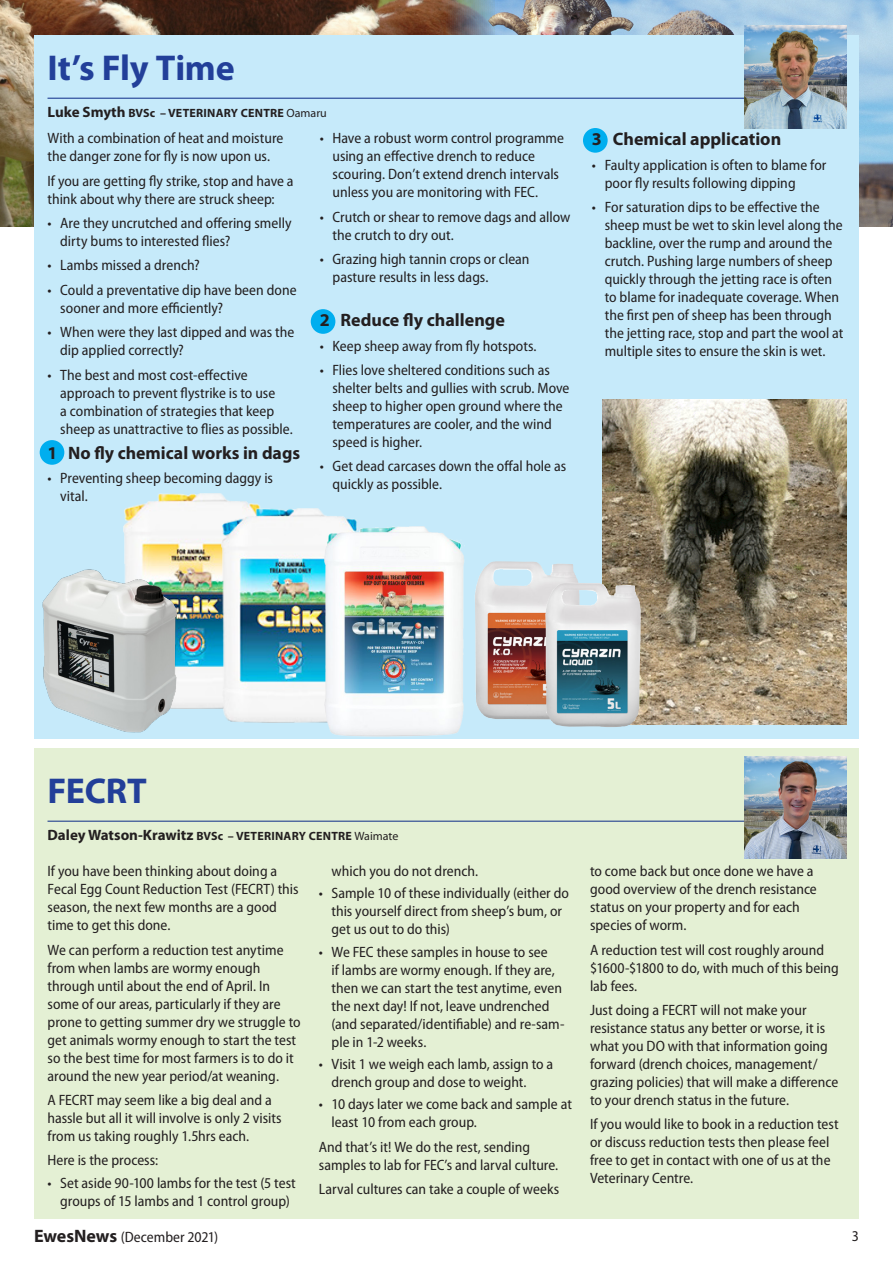
<style>
.page{position:relative;width:893px;height:1263px;background:#fff}
.page>*{position:absolute;margin:0;border:0;box-sizing:border-box;transform-origin:0 0}
.t1{font:700 36px "Myriad Pro";letter-spacing:-.005em;color:#223f99}
.t2{font:700 18px "Myriad Pro";color:#231f20}
.t3{font:semi-condensed 15px/18px "Myriad Pro";color:#231f20}
.text{font:700 12px "Myriad Pro";letter-spacing:.02em;color:#231f20}
.s1{font-size:15px}
.s2{font-weight:400}
.s3{font-weight:700;font-stretch:normal;font-size:18px}
</style>
<div class="page">
<img style="left:494px;top:0;width:399px;height:227px">
<img style="left:0;top:0;width:494px;height:227px">
<div style="left:34px;top:36px;width:825px;height:703px;background:#c6eafa"></div>
<div style="left:40px;top:440px;width:24px;height:25px;background:#00aeef;border-radius:50%"></div>
<div style="left:583px;top:128px;width:25px;height:25px;background:#00aeef;border-radius:50%"></div>
<div style="left:311px;top:309px;width:24px;height:25px;background:#00aeef;border-radius:50%"></div>
<hr style="left:48px;top:98px;width:712px;height:1px;background:#0d2b87">
<img style="left:744px;top:26px;width:102px;height:102px">
<img style="left:602px;top:399px;width:244px;height:325px">
<img style="left:124px;top:493px;width:139px;height:215px">
<img style="left:221px;top:509px;width:136px;height:214px">
<img style="left:42px;top:568px;width:137px;height:165px">
<img style="left:325px;top:527px;width:139px;height:209px">
<img style="left:475px;top:561px;width:104px;height:159px">
<img style="left:545px;top:583px;width:96px;height:144px">
<div style="left:34px;top:748px;width:825px;height:471px;background:#e4f0d4"></div>
<hr style="left:48px;top:821px;width:705px;height:1px;background:#0d2b87">
<img style="left:744px;top:756px;width:102px;height:102px">
<p class="t1" style="left:48px;top:44px;width:189px">It’s Fly Time</p>
<p class="text" style="left:48px;top:105px;width:281px"><span class="s1">Luke Smyth</span> BVSc – VETERINARY CENTRE <span class="s2">Oamaru</span></p>
<p class="t3" style="left:48px;top:130px;width:237px">With a combination of heat and moisture the danger zone for fly is now upon us.</p>
<p class="t3" style="left:48px;top:172px;width:248px">If you are getting fly strike, stop and have a think about why there are struck sheep:</p>
<p class="t3" style="left:60px;top:214px;width:233px;text-indent:-13px">• Are they uncrutched and offering smelly dirty bums to interested flies?</p>
<p class="t3" style="left:48px;top:257px;width:154px">• Lambs missed a drench?</p>
<p class="t3" style="left:60px;top:281px;width:238px;text-indent:-13px">• Could a preventative dip have been done sooner and more efficiently?</p>
<p class="t3" style="left:60px;top:323px;width:236px;text-indent:-13px">• When were they last dipped and was the dip applied correctly?</p>
<p class="t3" style="left:60px;top:366px;width:234px;text-indent:-13px">• The best and most cost-effective approach to prevent flystrike is to use<br>a combination of strategies that keep sheep as unattractive to flies as possible.</p>
<p class="t2" style="left:48px;top:441px;width:254px">1 No fly chemical works in dags</p>
<p class="t3" style="left:60px;top:469px;width:214px;text-indent:-13px">• Preventing sheep becoming daggy is vital.</p>
<p class="t3" style="left:332px;top:130px;width:233px;text-indent:-13px">• Have a robust worm control programme using an effective drench to reduce scouring. Don’t extend drench intervals unless you are monitoring with FEC.</p>
<p class="t3" style="left:332px;top:208px;width:240px;text-indent:-13px">• Crutch or shear to remove dags and allow the crutch to dry out.</p>
<p class="t3" style="left:332px;top:250px;width:198px;text-indent:-13px">• Grazing high tannin crops or clean pasture results in less dags.</p>
<p class="t2" style="left:320px;top:308px;width:187px">2 Reduce fly challenge</p>
<p class="t3" style="left:320px;top:337px;width:218px">• Keep sheep away from fly hotspots.</p>
<p class="t3" style="left:332px;top:361px;width:238px;text-indent:-13px">• Flies love sheltered conditions such as shelter belts and gullies with scrub. Move sheep to higher open ground where the temperatures are cooler, and the wind speed is higher.</p>
<p class="t3" style="left:332px;top:458px;width:235px;text-indent:-13px">• Get dead carcases down the offal hole as quickly as possible.</p>
<p class="t2" style="left:592px;top:128px;width:191px">3 Chemical application</p>
<p class="t3" style="left:605px;top:156px;width:223px;text-indent:-13px">• Faulty application is often to blame for poor fly results following dipping</p>
<p class="t3" style="left:605px;top:199px;width:240px;text-indent:-13px">• For saturation dips to be effective the sheep must be wet to skin level along the backline, over the rump and around the crutch. Pushing large numbers of sheep quickly through the jetting race is often to blame for inadequate coverage. When the first pen of sheep has been through the jetting race, stop and part the wool at multiple sites to ensure the skin is wet.</p>
<p class="t1" style="left:48px;top:767px;width:101px">FECRT</p>
<p class="text" style="left:48px;top:828px;width:352px"><span class="s1">Daley Watson-Krawitz</span> BVSc – VETERINARY CENTRE <span class="s2">Waimate</span></p>
<p class="t3" style="left:48px;top:862px;width:253px">If you have been thinking about doing a Fecal Egg Count Reduction Test (FECRT) this season, the next few months are a good time to get this done.</p>
<p class="t3" style="left:48px;top:941px;width:255px">We can perform a reduction test anytime from when lambs are wormy enough through until about the end of April. In some of our areas, particularly if they are prone to getting summer dry we struggle to get animals wormy enough to start the test so the best time for most farmers is to do it around the new year period/at weaning.</p>
<p class="t3" style="left:48px;top:1091px;width:236px">A FECRT may seem like a big deal and a hassle but all it will involve is only 2 visits from us taking roughly 1.5hrs each.</p>
<p class="t3" style="left:48px;top:1152px;width:112px">Here is the process:</p>
<p class="t3" style="left:48px;top:1174px;width:250px;text-align:center">• Set aside 90-100 lambs for the test (5 test groups of 15 lambs and 1 control group)</p>
<p class="t3" style="left:332px;top:862px;width:148px">which you do not drench.</p>
<p class="t3" style="left:332px;top:885px;width:239px;text-indent:-13px">• Sample 10 of these individually (either do this yourself direct from sheep’s bum, or get us out to do this)</p>
<p class="t3" style="left:332px;top:943px;width:234px;text-indent:-13px">• We FEC these samples in house to see<br>if lambs are wormy enough. If they are, then we can start the test anytime, even the next day! If not, leave undrenched (and separated/identifiable) and re-sam&shy;ple in 1-2 weeks.</p>
<p class="t3" style="left:332px;top:1055px;width:223px;text-indent:-13px">• Visit 1 we weigh each lamb, assign to a drench group and dose to weight.</p>
<p class="t3" style="left:332px;top:1095px;width:242px;text-indent:-13px">• 10 days later we come back and sample at least 10 from each group.</p>
<p class="t3" style="left:319px;top:1138px;width:241px">And that’s it! We do the rest, sending samples to lab for FEC’s and larval culture.</p>
<p class="t3" style="left:319px;top:1180px;width:242px">Larval cultures can take a couple of weeks</p>
<p class="t3" style="left:590px;top:862px;width:228px">to come back but once done we have a good overview of the drench resistance status on your property and for each species of worm.</p>
<p class="t3" style="left:590px;top:941px;width:250px">A reduction test will cost roughly around $1600-$1800 to do, with much of this being lab fees.</p>
<p class="t3" style="left:590px;top:1001px;width:250px">Just doing a FECRT will not make your resistance status any better or worse, it is what you DO with that information going forward (drench choices, management/ grazing policies) that will make a difference to your drench status in the future.</p>
<p class="t3" style="left:590px;top:1116px;width:250px">If you would like to book in a reduction test or discuss reduction tests then please feel free to get in contact with one of us at the Veterinary Centre.</p>
<p class="t3" style="left:34px;top:1228px;width:186px"><span class="s3">EwesNews</span> (December 2021)</p>
<p class="t3" style="left:852px;top:1227px;width:9px">3</p>
</div>
